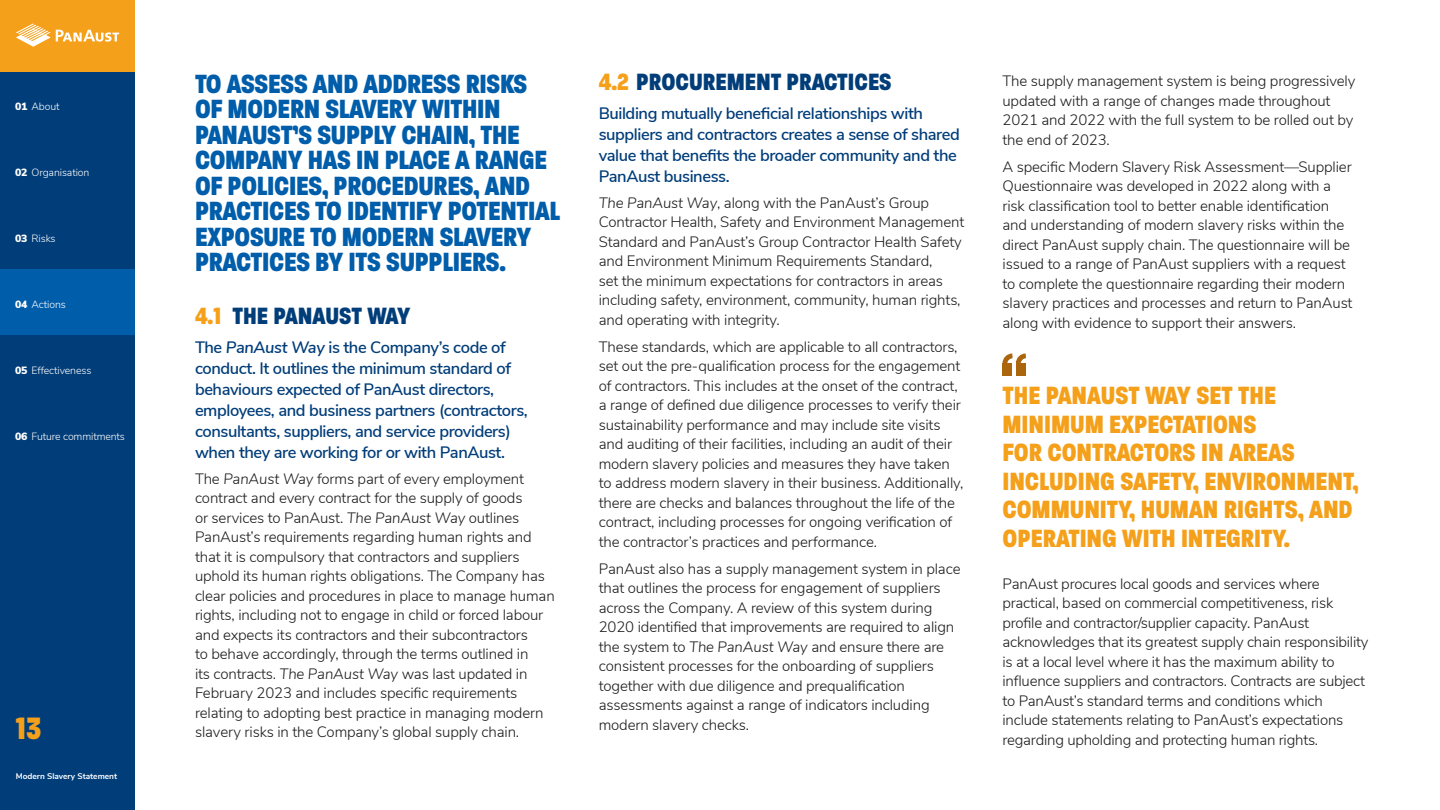
<style>
.page{position:relative;width:1440px;height:810px;background:#fff}
.page>*{position:absolute;margin:0;border:0;box-sizing:border-box;transform-origin:0 0}
.t1{font:800 33.45px "Paralucent Condensed";color:#f5a01a}
.t2{font:800 28.5px/25.5px "Paralucent Condensed";letter-spacing:-.01em;color:#005daa}
.t3{font:800 27px/28.5px "Paralucent Condensed";color:#f5a01a}
.t4{font:800 25.5px "Paralucent Condensed";color:#003d79}
.t5{font:600 16.5px/21px "Nunito Sans";letter-spacing:-.025em;color:#003d79}
.t6{font:300 15px/19.5px "Nunito Sans";letter-spacing:-.01em;color:#1a1a1a}
.t7{font:300 10.5px "Nunito Sans";letter-spacing:-.01em;color:#fff}
.t8{font:700 8.25px "Nunito Sans";color:#fff}
.s1{font-weight:900}
.s2{color:#f5a01a}
.s3{font-style:italic}
</style>
<div class="page">
<div style="left:0;top:0;width:135px;height:810px;background:#003d79"></div>
<div style="left:0;top:0;width:135px;height:71px;background:#f5a01a"></div>
<div style="left:0;top:269px;width:135px;height:66px;background:#005daa"></div>
<svg style="left:16px;top:24px;width:103px;height:23px"></svg>
<div style="left:1003px;top:363px;width:9px;height:13px;background:#ab650d"></div>
<div style="left:1016px;top:363px;width:10px;height:13px;background:#ab650d"></div>
<svg style="left:1002px;top:353px;width:24px;height:15px"></svg>
<p class="t7" style="left:15px;top:98px;width:46px"><span class="s1">01</span> About</p>
<p class="t7" style="left:15px;top:164px;width:76px"><span class="s1">02</span> Organisation</p>
<p class="t7" style="left:15px;top:230px;width:42px"><span class="s1">03</span> Risks</p>
<p class="t7" style="left:15px;top:296px;width:52px"><span class="s1">04</span> Actions</p>
<p class="t7" style="left:15px;top:362px;width:78px"><span class="s1">05</span> Effectiveness</p>
<p class="t7" style="left:15px;top:428px;width:111px"><span class="s1">06</span> Future commitments</p>
<h1 class="t1" style="left:16px;top:708px;width:27px">13</h1>
<p class="t8" style="left:16px;top:770px;width:103px">Modern Slavery Statement</p>
<h2 class="t2" style="left:195px;top:71px;width:367px">TO ASSESS AND ADDRESS RISKS<br>OF MODERN SLAVERY WITHIN<br>PANAUST’S SUPPLY CHAIN, THE<br>COMPANY HAS IN PLACE A RANGE<br>OF POLICIES, PROCEDURES, AND<br>PRACTICES TO IDENTIFY POTENTIAL<br>EXPOSURE TO MODERN SLAVERY<br>PRACTICES BY ITS SUPPLIERS.</h2>
<h3 class="t4" style="left:195px;top:301px;width:217px"><span class="s2">4.1</span> THE PANAUST WAY</h3>
<p class="t5" style="left:195px;top:336px;width:334px">The <span class="s3">PanAust Way</span> is the Company’s code of conduct. It outlines the minimum standard of behaviours expected of PanAust directors, employees, and business partners (contractors, consultants, suppliers, and service providers) when they are working for or with PanAust.</p>
<p class="t6" style="left:195px;top:468px;width:361px">The <span class="s3">PanAust Way</span> forms part of every employment contract and every contract for the supply of goods<br>or services to PanAust. <span class="s3">The PanAust Way</span> outlines PanAust’s requirements regarding human rights and that it is compulsory that contractors and suppliers uphold its human rights obligations. The Company has clear policies and procedures in place to manage human rights, including not to engage in child or forced labour and expects its contractors and their subcontractors<br>to behave accordingly, through the terms outlined in<br>its contracts. <span class="s3">The PanAust Way</span> was last updated in February 2023 and includes specific requirements relating to adopting best practice in managing modern slavery risks in the Company’s global supply chain.</p>
<h3 class="t4" style="left:599px;top:67px;width:294px"><span class="s2">4.2</span> PROCUREMENT PRACTICES</h3>
<p class="t5" style="left:599px;top:102px;width:363px">Building mutually beneficial relationships with suppliers and contractors creates a sense of shared value that benefits the broader community and the PanAust business.</p>
<p class="t6" style="left:599px;top:192px;width:367px"><span class="s3">The PanAust Way</span>, along with the PanAust’s Group Contractor Health, Safety and Environment Management Standard and PanAust’s Group Contractor Health Safety and Environment Minimum Requirements Standard,<br>set the minimum expectations for contractors in areas including safety, environment, community, human rights, and operating with integrity.</p>
<p class="t6" style="left:599px;top:336px;width:366px">These standards, which are applicable to all contractors, set out the pre-qualification process for the engagement of contractors. This includes at the onset of the contract, a range of defined due diligence processes to verify their sustainability performance and may include site visits and auditing of their facilities, including an audit of their modern slavery policies and measures they have taken to address modern slavery in their business. Additionally, there are checks and balances throughout the life of the contract, including processes for ongoing verification of the contractor’s practices and performance.</p>
<p class="t6" style="left:599px;top:558px;width:363px">PanAust also has a supply management system in place that outlines the process for engagement of suppliers across the Company. A review of this system during 2020 identified that improvements are required to align the system to <span class="s3">The PanAust Way</span> and ensure there are consistent processes for the onboarding of suppliers together with due diligence and prequalification assessments against a range of indicators including modern slavery checks.</p>
<p class="t6" style="left:1003px;top:71px;width:354px">The supply management system is being progressively updated with a range of changes made throughout 2021 and 2022 with the full system to be rolled out by the end of 2023.</p>
<p class="t6" style="left:1003px;top:156px;width:352px">A specific Modern Slavery Risk Assessment—Supplier Questionnaire was developed in 2022 along with a risk classification tool to better enable identification and understanding of modern slavery risks within the direct PanAust supply chain. The questionnaire will be issued to a range of PanAust suppliers with a request to complete the questionnaire regarding their modern slavery practices and processes and return to PanAust along with evidence to support their answers.</p>
<h3 class="t3" style="left:1002px;top:381px;width:358px">THE PANAUST WAY SET THE<br>MINIMUM EXPECTATIONS<br>FOR CONTRACTORS IN AREAS<br>INCLUDING SAFETY, ENVIRONMENT,<br>COMMUNITY, HUMAN RIGHTS, AND<br>OPERATING WITH INTEGRITY.</h3>
<p class="t6" style="left:1003px;top:573px;width:368px">PanAust procures local goods and services where practical, based on commercial competitiveness, risk profile and contractor/supplier capacity. PanAust acknowledges that its greatest supply chain responsibility is at a local level where it has the maximum ability to influence suppliers and contractors. Contracts are subject to PanAust’s standard terms and conditions which include statements relating to PanAust’s expectations regarding upholding and protecting human rights.</p>
</div>
